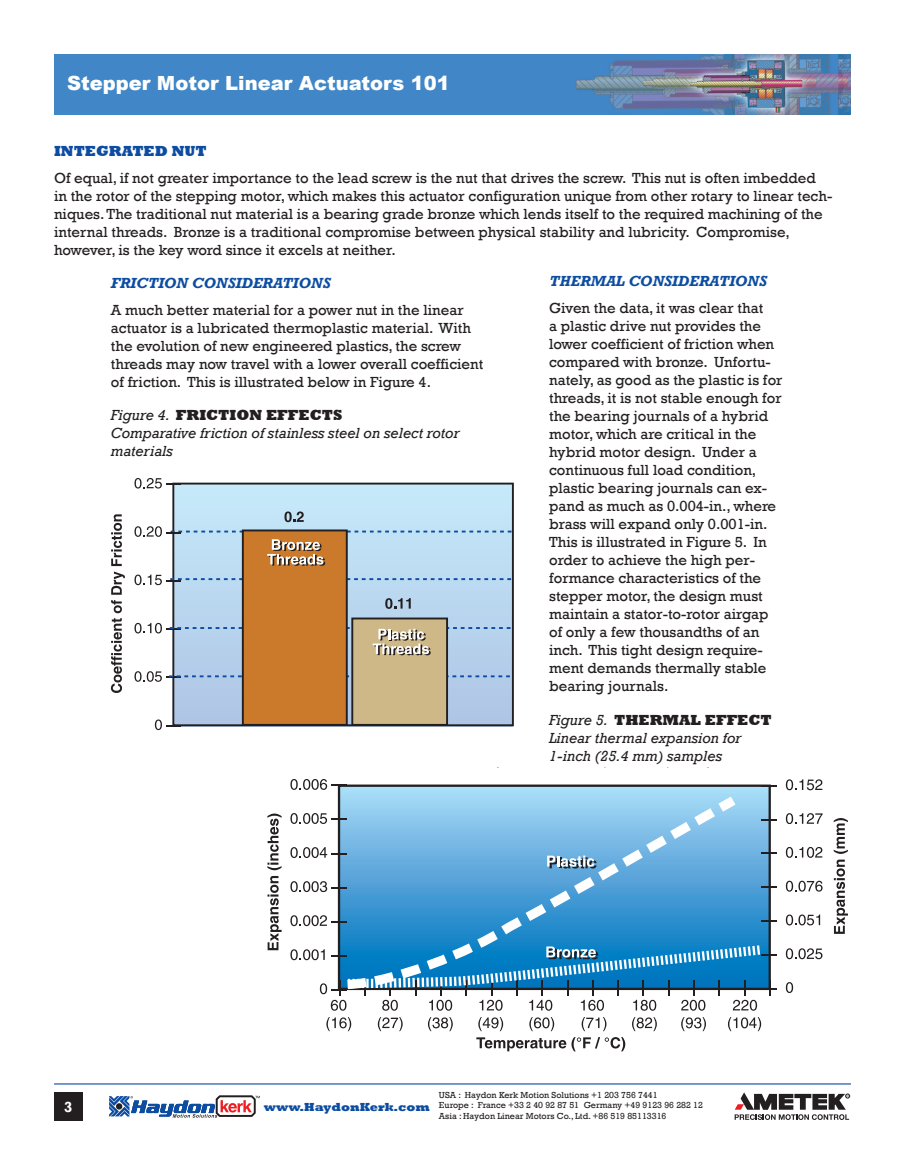
<style>
.page{position:relative;width:905px;height:1175px;background:#fff}
.page>*{position:absolute;margin:0;border:0;box-sizing:border-box;transform-origin:0 0}
.t1{font:900 19.5px "Arial";color:#fff}
.t2{font:15px/18px "Rockwell";color:#231f20}
.t3{font:italic 15px/18px "Rockwell";color:#231f20}
.t4{font:italic 700 15px "Rockwell";color:#0d4da1}
.t5{font:800 15px "Rockwell";color:#0d4da1}
.t6{font:700 15px "Rockwell";color:#fff}
.t7{font:800 12px "Rockwell";color:#0d4da1}
.t8{font:9px/10.5px "Rockwell";color:#231f20}
.s1{font-weight:800;font-style:normal}
</style>
<div class="page">
<img style="left:54px;top:54px;width:796px;height:60px">
<div style="left:54px;top:1092px;width:29px;height:28px;background:#231f20"></div>
<svg style="left:734px;top:1092px;width:115px;height:27px"></svg>
<svg style="left:109px;top:1095px;width:151px;height:22px"></svg>
<hr style="left:54px;top:1083px;width:796px;height:1px;background:#0d4da1">
<svg style="left:175px;top:485px;width:336px;height:238px;background:#bbd8f0"></svg>
<div style="left:172px;top:482px;width:342px;height:244px;border:2px solid #231f20"></div>
<svg style="left:155px;top:719px;width:26px;height:11px"></svg>
<svg style="left:134px;top:478px;width:47px;height:10px"></svg>
<svg style="left:111px;top:600px;width:11px;height:93px"></svg>
<svg style="left:111px;top:514px;width:14px;height:80px"></svg>
<svg style="left:134px;top:671px;width:377px;height:11px;background:#a8bed8"></svg>
<svg style="left:134px;top:574px;width:378px;height:11px;background:#afcbe3"></svg>
<div style="left:242px;top:529px;width:106px;height:197px;background:#cb792b;border:2px solid #231f20"></div>
<div style="left:351px;top:617px;width:97px;height:109px;background:#cfb888;border:2px solid #231f20"></div>
<svg style="left:385px;top:598px;width:26px;height:11px"></svg>
<svg style="left:134px;top:511px;width:378px;height:55px"></svg>
<svg style="left:134px;top:623px;width:377px;height:32px"></svg>
<svg style="left:347px;top:787px;width:420px;height:152px;background:#6bb3e0"></svg>
<svg style="left:290px;top:915px;width:48px;height:11px"></svg>
<svg style="left:290px;top:881px;width:48px;height:11px"></svg>
<svg style="left:290px;top:847px;width:48px;height:11px"></svg>
<svg style="left:290px;top:813px;width:48px;height:11px"></svg>
<svg style="left:290px;top:779px;width:57px;height:11px"></svg>
<svg style="left:476px;top:1037px;width:149px;height:14px"></svg>
<svg style="left:338px;top:788px;width:407px;height:151px;background:#67afde"></svg>
<svg style="left:267px;top:876px;width:14px;height:74px"></svg>
<svg style="left:267px;top:813px;width:14px;height:57px"></svg>
<svg style="left:547px;top:855px;width:49px;height:13px"></svg>
<svg style="left:785px;top:982px;width:8px;height:11px"></svg>
<svg style="left:785px;top:948px;width:37px;height:11px"></svg>
<svg style="left:761px;top:920px;width:15px;height:1px"></svg>
<svg style="left:785px;top:914px;width:35px;height:11px"></svg>
<svg style="left:761px;top:886px;width:15px;height:1px"></svg>
<svg style="left:785px;top:880px;width:37px;height:11px"></svg>
<svg style="left:761px;top:852px;width:15px;height:2px"></svg>
<svg style="left:785px;top:847px;width:37px;height:11px"></svg>
<svg style="left:761px;top:819px;width:15px;height:1px"></svg>
<svg style="left:785px;top:813px;width:37px;height:11px"></svg>
<svg style="left:761px;top:785px;width:15px;height:1px"></svg>
<svg style="left:785px;top:779px;width:37px;height:11px"></svg>
<svg style="left:833px;top:818px;width:14px;height:115px"></svg>
<svg style="left:378px;top:1017px;width:24px;height:14px"></svg>
<svg style="left:326px;top:1017px;width:25px;height:14px"></svg>
<svg style="left:428px;top:1017px;width:25px;height:14px"></svg>
<svg style="left:478px;top:1017px;width:25px;height:14px"></svg>
<svg style="left:529px;top:1017px;width:25px;height:14px"></svg>
<svg style="left:581px;top:1017px;width:25px;height:14px"></svg>
<svg style="left:632px;top:1017px;width:25px;height:14px"></svg>
<svg style="left:681px;top:1017px;width:25px;height:14px"></svg>
<svg style="left:728px;top:1017px;width:33px;height:14px"></svg>
<svg style="left:290px;top:939px;width:486px;height:71px"></svg>
<h1 class="t1" style="left:67px;top:69px;width:384px">Stepper Motor Linear Actuators 101</h1>
<p class="t5" style="left:54px;top:142px;width:154px">INTEGRATED NUT</p>
<p class="t2" style="left:54px;top:169px;width:779px">Of equal, if not greater importance to the lead screw is the nut that drives the screw. This nut is often imbedded in the rotor of the stepping motor, which makes this actuator configuration unique from other rotary to linear tech&shy;niques. The traditional nut material is a bearing grade bronze which lends itself to the required machining of the internal threads. Bronze is a traditional compromise between physical stability and lubricity. Compromise, however, is the key word since it excels at neither.</p>
<p class="t4" style="left:111px;top:274px;width:221px">FRICTION CONSIDERATIONS</p>
<p class="t2" style="left:111px;top:301px;width:374px">A much better material for a power nut in the linear actuator is a lubricated thermoplastic material. With the evolution of new engineered plastics, the screw threads may now travel with a lower overall coefficient of friction. This is illustrated below in Figure 4.</p>
<p class="t3" style="left:111px;top:406px;width:350px">Figure 4. <span class="s1">FRICTION EFFECTS<br></span>Comparative friction of stainless steel on select rotor materials</p>
<p class="t4" style="left:549px;top:272px;width:219px">THERMAL CONSIDERATIONS</p>
<p class="t2" style="left:549px;top:299px;width:235px">Given the data, it was clear that<br>a plastic drive nut provides the lower coefficient of friction when compared with bronze. Unfortu&shy;nately, as good as the plastic is for threads, it is not stable enough for the bearing journals of a hybrid motor, which are critical in the hybrid motor design. Under a continuous full load condition, plastic bearing journals can ex&shy;pand as much as 0.004-in., where brass will expand only 0.001-in.<br>This is illustrated in Figure 5. In order to achieve the high per&shy;formance characteristics of the stepper motor, the design must maintain a stator-to-rotor airgap of only a few thousandths of an inch. This tight design require&shy;ment demands thermally stable bearing journals.</p>
<p class="t3" style="left:549px;top:711px;width:224px">Figure 5. <span class="s1">THERMAL EFFECT<br></span>Linear thermal expansion for<br>1-inch (25.4 mm) samples</p>
<p class="t6" style="left:64px;top:1098px;width:10px">3</p>
<p class="t8" style="left:439px;top:1089px;width:265px">USA : Haydon Kerk Motion Solutions +1 203 756 7441<br>Europe : France +33 2 40 92 87 51 Germany +49 9123 96 282 12<br>Asia : Haydon Linear Motors Co., Ltd. +86 519 85113316</p>
<p class="t7" style="left:264px;top:1100px;width:167px">www.HaydonKerk.com</p>
</div>
